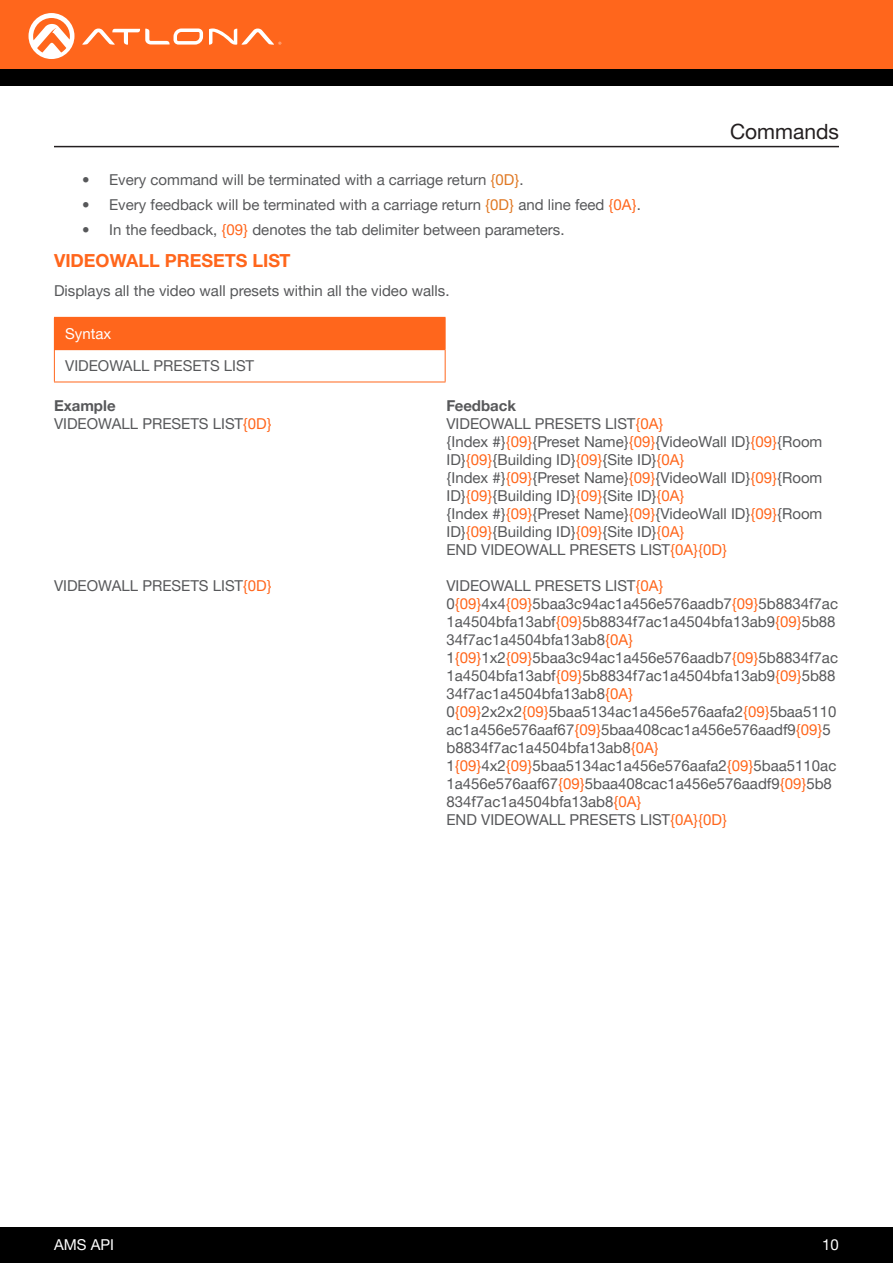
<style>
.page{position:relative;width:893px;height:1263px;background:#fff}
.page>*{position:absolute;margin:0;border:0;box-sizing:border-box;transform-origin:0 0}
.Paragraph_Style_2{font:21px "Helvetica Neue LTW1 G";color:#231f20}
.Command{font:700 18px "Helvetica Neue LTW1 G";color:#ff661c}
.General_Text{font:15px/18px "Helvetica Neue LTW1 G";color:#57585a}
.Callout_descriptions{font:15px "Helvetica Neue LTW1 G";color:#57585a}
.General_Bold_Text{font:700 15px "Helvetica Neue LTW1 G";color:#57585a}
.t1{font:15px "Helvetica Neue LTW1 G";color:#fff}
.s1{color:#e07823}
.s2{color:#ff661c}
</style>
<div class="page">
<div style="left:0;top:1227px;width:893px;height:36px;background:#000"></div>
<div style="left:0;top:0;width:893px;height:69px;background:#ff661c"></div>
<div style="left:0;top:69px;width:893px;height:16px;background:#000"></div>
<svg style="left:82px;top:29px;width:121px;height:16px"></svg>
<svg style="left:209px;top:28px;width:72px;height:17px"></svg>
<svg style="left:29px;top:13px;width:45px;height:46px"></svg>
<hr style="left:54px;top:146px;width:785px;height:1px;background:#231f20">
<div style="left:54px;top:317px;width:391px;height:33px;background:#ff661c"></div>
<hr style="left:54px;top:317px;width:392px;height:1px;background:#ff661c">
<hr style="left:445px;top:318px;width:1px;height:32px;background:#ff661c">
<hr style="left:54px;top:350px;width:1px;height:32px;background:#ff661c">
<hr style="left:445px;top:350px;width:1px;height:32px;background:#ff661c">
<hr style="left:54px;top:382px;width:392px;height:1px;background:#ff661c">
<p class="General_Text" style="left:82px;top:171px;width:443px">• Every command will be terminated with a carriage return <span class="s1">{0D}</span>.</p>
<p class="General_Text" style="left:82px;top:195px;width:560px">• Every feedback will be terminated with a carriage return <span class="s1">{0D}</span> and line feed <span class="s2">{0A}</span>.</p>
<p class="General_Text" style="left:82px;top:220px;width:484px">• In the feedback, <span class="s2">{09}</span> denotes the tab delimiter between parameters.</p>
<p class="Command" style="left:54px;top:249px;width:238px">VIDEOWALL PRESETS LIST</p>
<p class="Callout_descriptions" style="left:54px;top:281px;width:397px">Displays all the video wall presets within all the video walls.</p>
<p class="t1" style="left:65px;top:324px;width:48px">Syntax</p>
<p class="General_Text" style="left:65px;top:357px;width:190px">VIDEOWALL PRESETS LIST</p>
<p class="Paragraph_Style_2" style="left:730px;top:119px;width:110px">Commands</p>
<p class="General_Bold_Text" style="left:54px;top:397px;width:63px">Example</p>
<p class="General_Text" style="left:54px;top:415px;width:219px">VIDEOWALL PRESETS LIST<span class="s2">{0D}</span></p>
<p class="General_Text" style="left:54px;top:577px;width:219px">VIDEOWALL PRESETS LIST<span class="s2">{0D}</span></p>
<p class="General_Bold_Text" style="left:446px;top:397px;width:71px">Feedback</p>
<p class="General_Text" style="left:446px;top:415px;width:219px">VIDEOWALL PRESETS LIST<span class="s2">{0A}</span></p>
<p class="General_Text" style="left:446px;top:433px;width:377px">{Index #}<span class="s2">{09}</span>{Preset Name}<span class="s2">{09}</span>{VideoWall ID}<span class="s2">{09}</span>{Room<br>ID}<span class="s2">{09}</span>{Building ID}<span class="s2">{09}</span>{Site ID}<span class="s2">{0A}</span></p>
<p class="General_Text" style="left:446px;top:469px;width:377px">{Index #}<span class="s2">{09}</span>{Preset Name}<span class="s2">{09}</span>{VideoWall ID}<span class="s2">{09}</span>{Room<br>ID}<span class="s2">{09}</span>{Building ID}<span class="s2">{09}</span>{Site ID}<span class="s2">{0A}</span></p>
<p class="General_Text" style="left:446px;top:505px;width:377px">{Index #}<span class="s2">{09}</span>{Preset Name}<span class="s2">{09}</span>{VideoWall ID}<span class="s2">{09}</span>{Room<br>ID}<span class="s2">{09}</span>{Building ID}<span class="s2">{09}</span>{Site ID}<span class="s2">{0A}</span></p>
<p class="General_Text" style="left:446px;top:541px;width:282px">END VIDEOWALL PRESETS LIST<span class="s2">{0A}{0D}</span></p>
<p class="General_Text" style="left:446px;top:577px;width:219px">VIDEOWALL PRESETS LIST<span class="s2">{0A}</span></p>
<p class="General_Text" style="left:446px;top:595px;width:393px">0<span class="s2">{09}</span>4x4<span class="s2">{09}</span>5baa3c94ac1a456e576aadb7<span class="s2">{09}</span>5b8834f7ac<br>1a4504bfa13abf<span class="s2">{09}</span>5b8834f7ac1a4504bfa13ab9<span class="s2">{09}</span>5b88<br>34f7ac1a4504bfa13ab8<span class="s2">{0A}</span></p>
<p class="General_Text" style="left:446px;top:649px;width:393px">1<span class="s2">{09}</span>1x2<span class="s2">{09}</span>5baa3c94ac1a456e576aadb7<span class="s2">{09}</span>5b8834f7ac<br>1a4504bfa13abf<span class="s2">{09}</span>5b8834f7ac1a4504bfa13ab9<span class="s2">{09}</span>5b88<br>34f7ac1a4504bfa13ab8<span class="s2">{0A}</span></p>
<p class="General_Text" style="left:446px;top:703px;width:391px">0<span class="s2">{09}</span>2x2x2<span class="s2">{09}</span>5baa5134ac1a456e576aafa2<span class="s2">{09}</span>5baa5110 ac1a456e576aaf67<span class="s2">{09}</span>5baa408cac1a456e576aadf9<span class="s2">{09}</span>5 b8834f7ac1a4504bfa13ab8<span class="s2">{0A}</span></p>
<p class="General_Text" style="left:446px;top:757px;width:391px">1<span class="s2">{09}</span>4x2<span class="s2">{09}</span>5baa5134ac1a456e576aafa2<span class="s2">{09}</span>5baa5110ac<br>1a456e576aaf67<span class="s2">{09}</span>5baa408cac1a456e576aadf9<span class="s2">{09}</span>5b8<br>834f7ac1a4504bfa13ab8<span class="s2">{0A}</span></p>
<p class="General_Text" style="left:446px;top:811px;width:282px">END VIDEOWALL PRESETS LIST<span class="s2">{0A}{0D}</span></p>
<p class="t1" style="left:54px;top:1235px;width:61px">AMS API</p>
<p class="t1" style="left:822px;top:1235px;width:18px">10</p>
</div>
